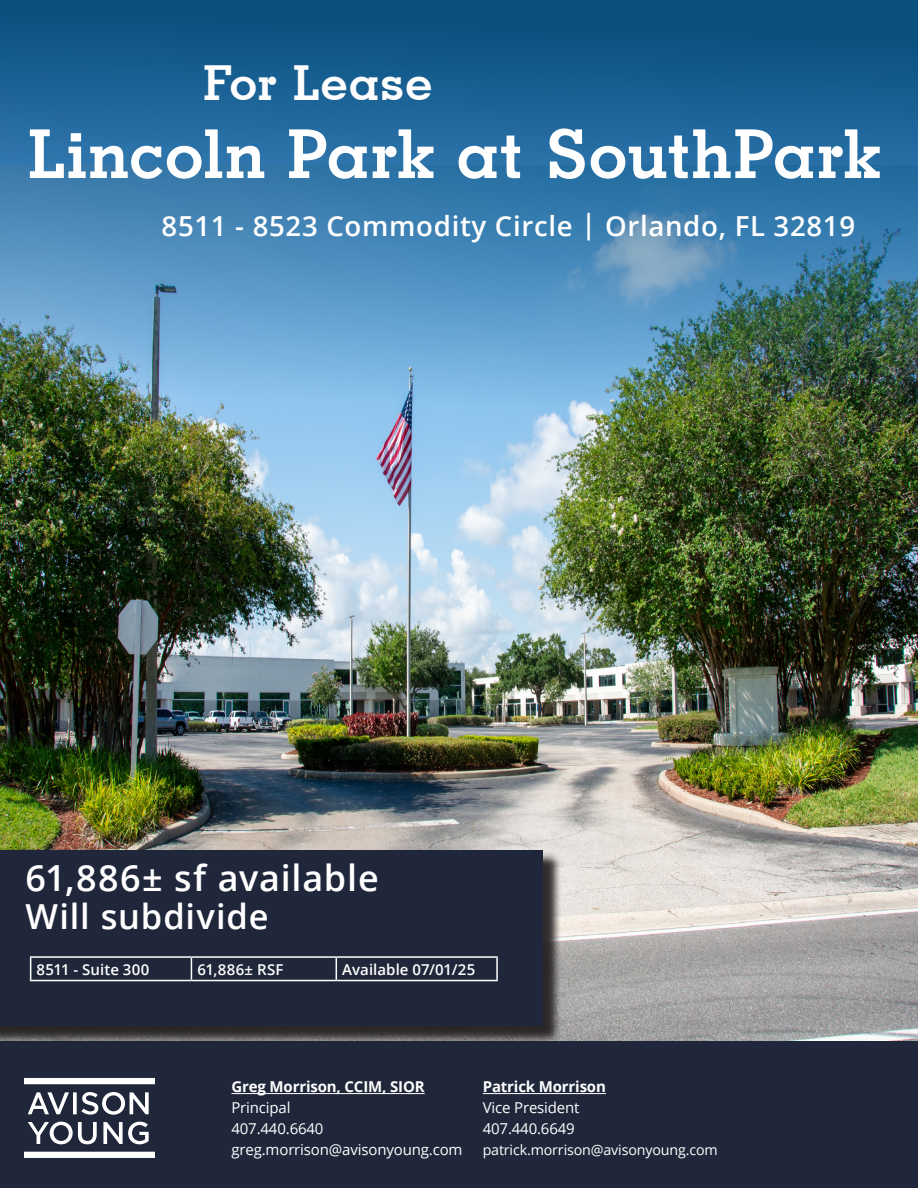
<style>
.page{position:relative;width:918px;height:1188px;background:#fff}
.page>*{position:absolute;margin:0;border:0;box-sizing:border-box;transform-origin:0 0}
.t1{font:700 67.5px "Geometric Slab 703 BT";letter-spacing:.015em;color:#fff}
.t2{font:700 48.3px "Geometric Slab 703 BT";letter-spacing:.015em;color:#fff}
.t3{font:600 36px "Open Sans";letter-spacing:.02em;color:#fff}
.t4{font:600 34.5px "Open Sans";letter-spacing:.025em;color:#fff}
.t5{font:600 27.6px "Open Sans";letter-spacing:.025em;color:#fff}
.t6{font:15px "Open Sans";letter-spacing:-.01em;color:#fff}
.t7{font:600 15px "Open Sans";letter-spacing:.005em;color:#fff}
.t8{font:700 15px "Open Sans";letter-spacing:-.01em;color:#fff}
.t9{font:14.25px "Open Sans";letter-spacing:-.01em;color:#fff}
</style>
<div class="page">
<img style="left:0;top:479px;width:918px;height:562px">
<img style="left:0;top:0;width:918px;height:479px">
<div style="left:0;top:1041px;width:918px;height:147px;background:#20273a"></div>
<svg style="left:24px;top:1078px;width:131px;height:6px"></svg>
<svg style="left:24px;top:1152px;width:131px;height:6px"></svg>
<svg style="left:28px;top:1092px;width:121px;height:23px"></svg>
<svg style="left:28px;top:1122px;width:69px;height:22px"></svg>
<svg style="left:103px;top:1122px;width:46px;height:22px"></svg>
<hr style="left:231px;top:1093px;width:194px;height:1px;background:#fff">
<hr style="left:483px;top:1093px;width:123px;height:1px;background:#fff">
<div style="left:0;top:852px;width:561px;height:192px;background:#231f20;opacity:.75"></div>
<div style="left:0;top:850px;width:542px;height:175px;background:#20273a"></div>
<hr style="left:30px;top:956px;width:161px;height:2px;background:#fff">
<svg style="left:30px;top:958px;width:1px;height:22px"></svg>
<hr style="left:30px;top:980px;width:161px;height:1px;background:#fff">
<hr style="left:191px;top:956px;width:145px;height:2px;background:#fff">
<svg style="left:191px;top:958px;width:1px;height:22px"></svg>
<hr style="left:191px;top:980px;width:145px;height:1px;background:#fff">
<hr style="left:336px;top:956px;width:162px;height:2px;background:#fff">
<svg style="left:336px;top:958px;width:1px;height:22px"></svg>
<hr style="left:496px;top:958px;width:2px;height:22px;background:#fff">
<hr style="left:336px;top:980px;width:162px;height:1px;background:#fff">
<p class="t2" style="left:203px;top:54px;width:230px">For Lease</p>
<p class="t1" style="left:28px;top:113px;width:854px">Lincoln Park at SouthPark</p>
<p class="t5" style="left:162px;top:207px;width:695px">8511 - 8523 Commodity Circle | Orlando, FL 32819</p>
<p class="t3" style="left:26px;top:853px;width:355px">61,886± sf available</p>
<p class="t4" style="left:26px;top:893px;width:245px">Will subdivide</p>
<p class="t7" style="left:37px;top:959px;width:114px">8511 - Suite 300</p>
<p class="t7" style="left:197px;top:959px;width:88px">61,886± RSF</p>
<p class="t7" style="left:342px;top:959px;width:135px">Available 07/01/25</p>
<p class="t8" style="left:231px;top:1076px;width:195px">Greg Morrison, CCIM, SIOR</p>
<p class="t6" style="left:231px;top:1098px;width:61px">Principal</p>
<p class="t6" style="left:231px;top:1119px;width:94px">407.440.6640</p>
<p class="t6" style="left:231px;top:1140px;width:233px">greg.morrison@avisonyoung.com</p>
<p class="t8" style="left:483px;top:1076px;width:125px">Patrick Morrison</p>
<p class="t6" style="left:483px;top:1098px;width:98px">Vice President</p>
<p class="t6" style="left:483px;top:1119px;width:94px">407.440.6649</p>
<p class="t9" style="left:483px;top:1141px;width:237px">patrick.morrison@avisonyoung.com</p>
</div>
